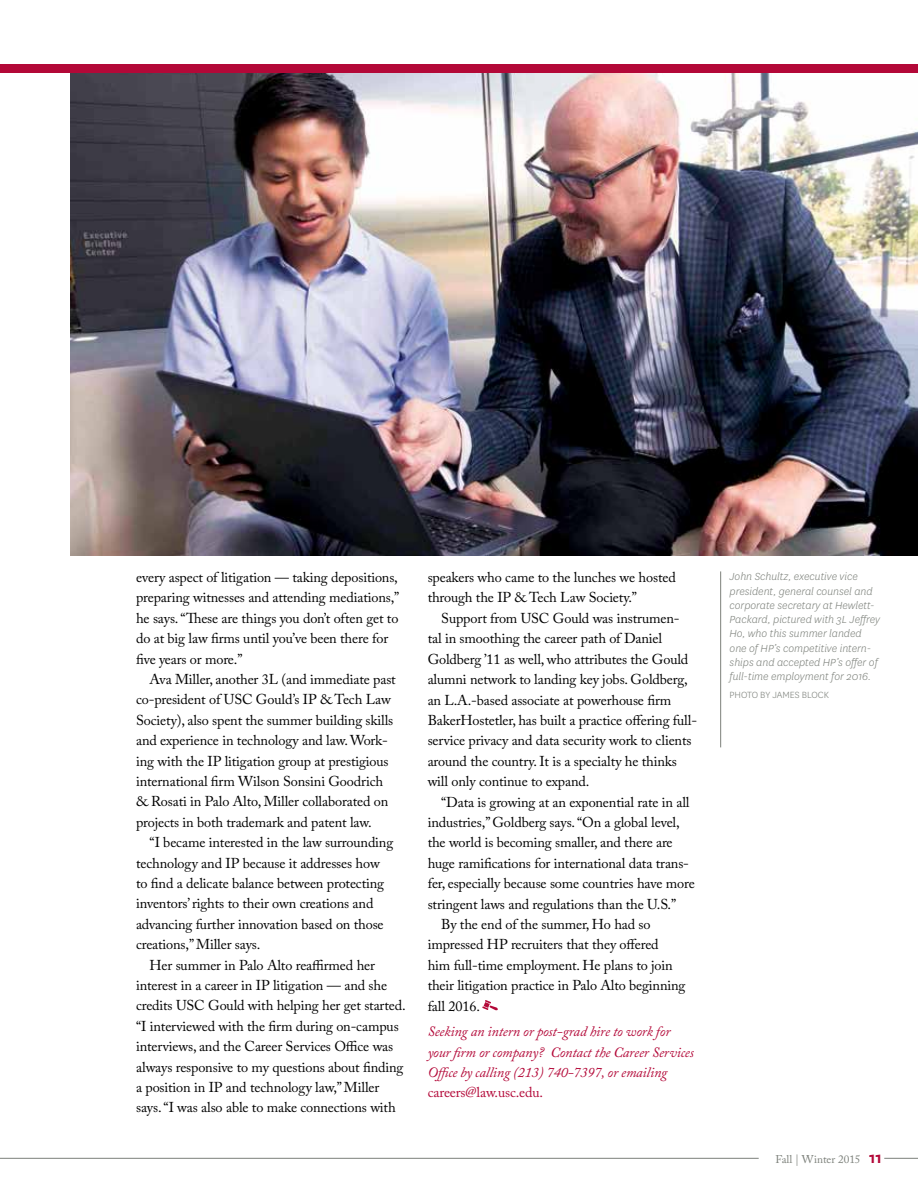
<style>
.page{position:relative;width:918px;height:1188px;background:#fff}
.page>*{position:absolute;margin:0;border:0;box-sizing:border-box;transform-origin:0 0}
.t1{font:14.25px/20.4px "Adobe Caslon Pro";letter-spacing:-.01em;color:#000}
.t2{font:italic 14.25px/20.4px "Adobe Caslon Pro";letter-spacing:-.01em;color:#b30838}
.t3{font:14.25px "Adobe Caslon Pro";color:#b30838}
.t4{font:italic 300 12px/14.2px "National";color:#7c807a}
.t5{font:11.25px "Adobe Caslon Pro";color:#7c807a}
.t6{font:300 10.5px "National";color:#7c807a}
.s1{font-family:"National";font-weight:700;font-size:17.25px;color:#b30838}
</style>
<div class="page">
<img style="left:70px;top:72px;width:848px;height:483px">
<div style="left:0;top:64px;width:918px;height:8px;background:#b30838"></div>
<hr style="left:0;top:1158px;width:759px;height:1px;background:#7c807a">
<hr style="left:884px;top:1158px;width:34px;height:1px;background:#7c807a">
<svg style="left:482px;top:1000px;width:16px;height:11px"></svg>
<hr style="left:720px;top:571px;width:1px;height:176px;background:#7c807a">
<p class="t1" style="left:136px;top:567px;width:265px">every aspect of litigation — taking depositions, preparing witnesses and attending mediations,” he says. “These are things you don’t often get to do at big law firms until you’ve been there for five years or more.”</p>
<p class="t1" style="left:136px;top:669px;width:261px;text-indent:13px">Ava Miller, another 3L (and immediate past co-president of USC Gould’s IP &amp; Tech Law Society), also spent the summer building skills and experience in technology and law. Work&shy;ing with the IP litigation group at prestigious international firm Wilson Sonsini Goodrich &amp; Rosati in Palo Alto, Miller collaborated on projects in both trademark and patent law.</p>
<p class="t1" style="left:136px;top:832px;width:259px;text-indent:13px">“I became interested in the law surrounding technology and IP because it addresses how to find a delicate balance between protecting inventors’ rights to their own creations and advancing further innovation based on those creations,” Miller says.</p>
<p class="t1" style="left:136px;top:955px;width:271px;text-indent:13px">Her summer in Palo Alto reaffirmed her interest in a career in IP litigation — and she credits USC Gould with helping her get started. “I interviewed with the firm during on-campus interviews, and the Career Services Office was always responsive to my questions about finding a position in IP and technology law,” Miller says. “I was also able to make connections with</p>
<p class="t1" style="left:428px;top:567px;width:250px">speakers who came to the lunches we hosted through the IP &amp; Tech Law Society.”</p>
<p class="t1" style="left:428px;top:608px;width:271px;text-indent:13px">Support from USC Gould was instrumen-<br>tal in smoothing the career path of Daniel Goldberg ’11 as well, who attributes the Gould alumni network to landing key jobs. Goldberg, an L.A.-based associate at powerhouse firm BakerHostetler, has built a practice offering full&shy;service privacy and data security work to clients around the country. It is a specialty he thinks will only continue to expand.</p>
<p class="t1" style="left:441px;top:791px;width:250px">“Data is growing at an exponential rate in all</p>
<p class="t1" style="left:428px;top:812px;width:254px">industries,” Goldberg says. “On a global level,</p>
<p class="t1" style="left:428px;top:832px;width:247px">the world is becoming smaller, and there are</p>
<p class="t1" style="left:428px;top:853px;width:263px">huge ramifications for international data trans-</p>
<p class="t1" style="left:428px;top:873px;width:269px">fer, especially because some countries have more</p>
<p class="t1" style="left:428px;top:893px;width:250px">stringent laws and regulations than the U.S.”</p>
<p class="t1" style="left:441px;top:914px;width:211px">By the end of the summer, Ho had so</p>
<p class="t1" style="left:428px;top:934px;width:233px">impressed HP recruiters that they offered</p>
<p class="t1" style="left:428px;top:955px;width:247px">him full-time employment. He plans to join</p>
<p class="t1" style="left:428px;top:975px;width:259px">their litigation practice in Palo Alto beginning</p>
<p class="t1" style="left:428px;top:995px;width:54px">fall 2016.</p>
<p class="t2" style="left:428px;top:1021px;width:268px">Seeking an intern or post-grad hire to work for your firm or company? Contact the Career Services<br>Office by calling (213) 740-7397, or emailing</p>
<p class="t3" style="left:428px;top:1084px;width:117px">careers@law.usc.edu.</p>
<p class="t4" style="left:730px;top:569px;width:152px">John Schultz, executive vice president, general counsel and corporate secretary at Hewlett-<br>Packard, pictured with 3L Jeffrey<br>Ho, who this summer landed one of HP’s competitive intern&shy;ships and accepted HP’s offer of full-time employment for 2016.</p>
<p class="t6" style="left:730px;top:688px;width:101px">PHOTO BY JAMES BLOCK</p>
<p class="t5" style="left:775px;top:1153px;width:108px">Fall | Winter 2015 <span class="s1">11</span></p>
</div>
